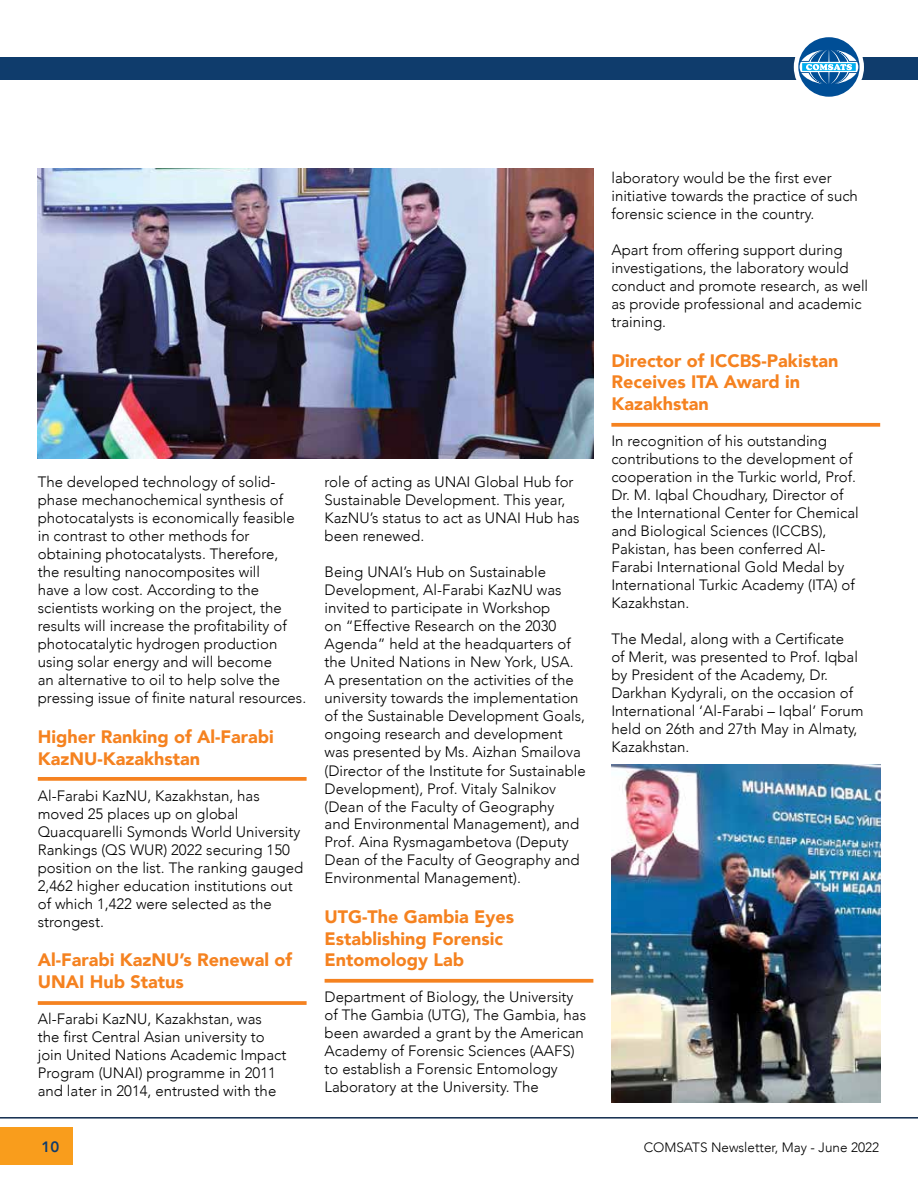
<style>
.page{position:relative;width:918px;height:1188px;background:#fff}
.page>*{position:absolute;margin:0;border:0;box-sizing:border-box;transform-origin:0 0}
.t1{font:900 18px/21.6px "Avenir";color:#f58220}
.t2{font:300 15px/18px "Avenir";color:#000}
.t3{font:800 15px "Avenir";color:#0f3c6c}
.t4{font:300 13.5px "Avenir";color:#000}
</style>
<div class="page">
<div style="left:0;top:0;width:918px;height:80px;background:#0f3c6c"></div>
<div style="left:0;top:0;width:918px;height:57px;background:#fff"></div>
<div style="left:794px;top:32px;width:70px;height:70px;background:#fff;border-radius:50%"></div>
<svg style="left:798px;top:37px;width:62px;height:60px"></svg>
<div style="left:0;top:1127px;width:73px;height:38px;background:#f99d1c"></div>
<hr style="left:0;top:1117px;width:918px;height:2px;background:#102b4e">
<img style="left:38px;top:168px;width:555px;height:291px">
<img style="left:611px;top:764px;width:269px;height:339px">
<svg style="left:38px;top:777px;width:269px;height:4px"></svg>
<svg style="left:38px;top:1001px;width:269px;height:4px"></svg>
<svg style="left:325px;top:979px;width:268px;height:4px"></svg>
<svg style="left:611px;top:423px;width:269px;height:4px"></svg>
<p class="t2" style="left:38px;top:473px;width:270px">The developed technology of solid&shy;phase mechanochemical synthesis of photocatalysts is economically feasible in contrast to other methods for obtaining photocatalysts. Therefore,<br>the resulting nanocomposites will<br>have a low cost. According to the scientists working on the project, the results will increase the profitability of photocatalytic hydrogen production using solar energy and will become<br>an alternative to oil to help solve the pressing issue of finite natural resources.</p>
<p class="t1" style="left:38px;top:726px;width:238px">Higher Ranking of Al-Farabi<br>KazNU-Kazakhstan</p>
<p class="t2" style="left:38px;top:787px;width:267px">Al-Farabi KazNU, Kazakhstan, has moved 25 places up on global Quacquarelli Symonds World University Rankings (QS WUR) 2022 securing 150 position on the list. The ranking gauged 2,462 higher education institutions out of which 1,422 were selected as the strongest.</p>
<p class="t1" style="left:38px;top:949px;width:256px">Al-Farabi KazNU’s Renewal of<br>UNAI Hub Status</p>
<p class="t2" style="left:38px;top:1010px;width:250px">Al-Farabi KazNU, Kazakhstan, was the first Central Asian university to join United Nations Academic Impact Program (UNAI) programme in 2011 and later in 2014, entrusted with the</p>
<p class="t2" style="left:325px;top:473px;width:257px">role of acting as UNAI Global Hub for<br>Sustainable Development. This year,<br>KazNU’s status to act as UNAI Hub has been renewed.</p>
<p class="t2" style="left:325px;top:563px;width:263px">Being UNAI’s Hub on Sustainable Development, Al-Farabi KazNU was invited to participate in Workshop<br>on “Effective Research on the 2030<br>Agenda” held at the headquarters of the United Nations in New York, USA.<br>A presentation on the activities of the university towards the implementation of the Sustainable Development Goals, ongoing research and development was presented by Ms. Aizhan Smailova (Director of the Institute for Sustainable Development), Prof. Vitaly Salnikov (Dean of the Faculty of Geography<br>and Environmental Management), and Prof. Aina Rysmagambetova (Deputy Dean of the Faculty of Geography and Environmental Management).</p>
<p class="t1" style="left:325px;top:906px;width:191px">UTG-The Gambia Eyes<br>Establishing Forensic<br>Entomology Lab</p>
<p class="t2" style="left:325px;top:988px;width:263px">Department of Biology, the University of The Gambia (UTG), The Gambia, has been awarded a grant by the American Academy of Forensic Sciences (AAFS) to establish a Forensic Entomology Laboratory at the University. The</p>
<p class="t2" style="left:611px;top:169px;width:248px">laboratory would be the first ever initiative towards the practice of such forensic science in the country.</p>
<p class="t2" style="left:611px;top:241px;width:258px">Apart from offering support during investigations, the laboratory would conduct and promote research, as well as provide professional and academic training.</p>
<p class="t1" style="left:611px;top:349px;width:228px">Director of ICCBS-Pakistan<br>Receives ITA Award in<br>Kazakhstan</p>
<p class="t2" style="left:611px;top:432px;width:249px">In recognition of his outstanding contributions to the development of cooperation in the Turkic world, Prof.<br>Dr. M. Iqbal Choudhary, Director of the International Center for Chemical and Biological Sciences (ICCBS), Pakistan, has been conferred Al-Farabi International Gold Medal by International Turkic Academy (ITA) of Kazakhstan.</p>
<p class="t2" style="left:611px;top:630px;width:254px">The Medal, along with a Certificate<br>of Merit, was presented to Prof. Iqbal by President of the Academy, Dr.<br>Darkhan Kydyrali, on the occasion of<br>International ‘Al-Farabi – Iqbal’ Forum held on 26th and 27th May in Almaty,<br>Kazakhstan.</p>
<p class="t3" style="left:42px;top:1133px;width:19px">10</p>
<p class="t4" style="left:644px;top:1139px;width:237px">COMSATS Newsletter, May - June 2022</p>
</div>
